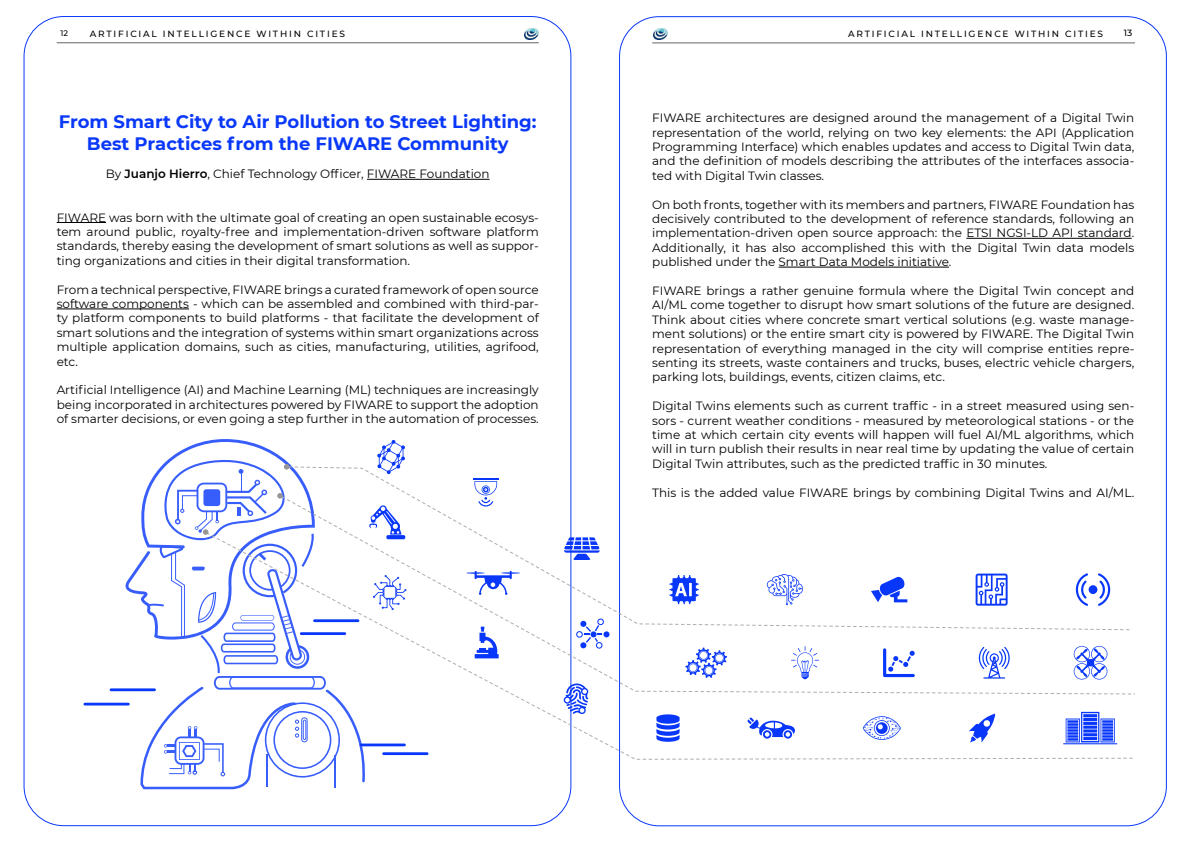
<style>
.page{position:relative;width:1191px;height:842px;background:#fff}
.page>*{position:absolute;margin:0;border:0;box-sizing:border-box;transform-origin:0 0}
.t1{font:700 18px/21.6px "Montserrat";color:#0a38f9;text-align:center}
.t2{font:12px/14.4px "Montserrat";color:#000;text-align:justify}
.t3{font:500 9px "Montserrat";letter-spacing:.2em;color:#000}
.t4{font:500 8px "Montserrat";color:#000}
.s1{font-weight:600}
</style>
<div class="page">
<hr style="left:57px;top:43px;width:482px;height:1px;background:#666667">
<img style="left:525px;top:29px;width:14px;height:10px">
<hr style="left:652px;top:43px;width:483px;height:1px;background:#666667">
<img style="left:653px;top:29px;width:14px;height:10px">
<hr style="left:367px;top:179px;width:122px;height:1px;background:#000">
<hr style="left:57px;top:222px;width:49px;height:1px;background:#000">
<hr style="left:57px;top:309px;width:132px;height:1px;background:#000">
<hr style="left:966px;top:238px;width:165px;height:1px;background:#000">
<hr style="left:778px;top:267px;width:171px;height:1px;background:#000">
<svg style="left:406px;top:532px;width:728px;height:228px"></svg>
<svg style="left:466px;top:571px;width:54px;height:24px"></svg>
<svg style="left:767px;top:574px;width:35px;height:31px"></svg>
<svg style="left:576px;top:618px;width:33px;height:31px"></svg>
<svg style="left:685px;top:648px;width:42px;height:30px"></svg>
<svg style="left:791px;top:646px;width:28px;height:33px"></svg>
<svg style="left:564px;top:683px;width:24px;height:31px"></svg>
<hr style="left:473px;top:478px;width:25px;height:2px;background:#0837fa">
<svg style="left:474px;top:481px;width:23px;height:25px"></svg>
<svg style="left:669px;top:575px;width:29px;height:29px"></svg>
<svg style="left:125px;top:439px;width:281px;height:350px"></svg>
<svg style="left:475px;top:627px;width:23px;height:31px"></svg>
<svg style="left:656px;top:719px;width:23px;height:23px"></svg>
<div style="left:656px;top:714px;width:23px;height:7px;background:#0837fa;border-radius:50%"></div>
<svg style="left:747px;top:717px;width:48px;height:22px"></svg>
<svg style="left:863px;top:716px;width:37px;height:24px"></svg>
<svg style="left:564px;top:537px;width:35px;height:23px"></svg>
<svg style="left:871px;top:576px;width:36px;height:26px"></svg>
<svg style="left:883px;top:648px;width:31px;height:29px"></svg>
<svg style="left:968px;top:714px;width:27px;height:28px"></svg>
<svg style="left:978px;top:647px;width:31px;height:31px"></svg>
<svg style="left:975px;top:574px;width:32px;height:32px"></svg>
<svg style="left:1065px;top:712px;width:49px;height:30px"></svg>
<hr style="left:1063px;top:743px;width:54px;height:1px;background:#0837fa">
<svg style="left:1097px;top:573px;width:13px;height:33px"></svg>
<svg style="left:1075px;top:573px;width:13px;height:33px"></svg>
<div style="left:1088px;top:585px;width:9px;height:9px;background:#0837fa;border-radius:50%"></div>
<svg style="left:1073px;top:646px;width:34px;height:33px"></svg>
<hr style="left:111px;top:688px;width:44px;height:3px;background:#0837fa">
<hr style="left:85px;top:703px;width:43px;height:2px;background:#0837fa">
<hr style="left:314px;top:619px;width:44px;height:3px;background:#0837fa">
<hr style="left:301px;top:632px;width:44px;height:3px;background:#0837fa">
<hr style="left:361px;top:743px;width:43px;height:3px;background:#0837fa">
<hr style="left:383px;top:752px;width:44px;height:3px;background:#0837fa">
<p class="t4" style="left:61px;top:28px;width:9px">12</p>
<p class="t3" style="left:90px;top:28px;width:257px">ARTIFICIAL INTELLIGENCE WITHIN CITIES</p>
<p class="t3" style="left:848px;top:28px;width:257px">ARTIFICIAL INTELLIGENCE WITHIN CITIES</p>
<p class="t3" style="left:1123px;top:27px;width:10px">13</p>
<p class="t1" style="left:59px;top:110px;width:479px">From Smart City to Air Pollution to Street Lighting:<br>Best Practices from the FIWARE Community</p>
<p class="t2" style="left:106px;top:166px;width:385px">By <span class="s1">Juanjo Hierro</span>, Chief Technology Officer, FIWARE Foundation</p>
<p class="t2" style="left:57px;top:210px;width:483px">FIWARE was born with the ultimate goal of creating an open sustainable ecosys-</p>
<p class="t2" style="left:57px;top:224px;width:483px">tem around public, royalty-free and implementation-driven software platform standards, thereby easing the development of smart solutions as well as suppor&shy;ting organizations and cities in their digital transformation.</p>
<p class="t2" style="left:57px;top:282px;width:483px">From a technical perspective, FIWARE brings a curated framework of open source software components - which can be assembled and combined with third-par&shy;ty platform components to build platforms - that facilitate the development of smart solutions and the integration of systems within smart organizations across multiple application domains, such as cities, manufacturing, utilities, agrifood, etc.</p>
<p class="t2" style="left:57px;top:382px;width:483px">Artificial Intelligence (AI) and Machine Learning (ML) techniques are increasingly being incorporated in architectures powered by FIWARE to support the adoption of smarter decisions, or even going a step further in the automation of processes.</p>
<p class="t2" style="left:652px;top:110px;width:483px">FIWARE architectures are designed around the management of a Digital Twin representation of the world, relying on two key elements: the API (Application Programming Interface) which enables updates and access to Digital Twin data, and the definition of models describing the attributes of the interfaces associa&shy;ted with Digital Twin classes.</p>
<p class="t2" style="left:652px;top:197px;width:483px">On both fronts, together with its members and partners, FIWARE Foundation has decisively contributed to the development of reference standards, following an implementation-driven open source approach: the ETSI NGSI-LD API standard.<br>Additionally, it has also accomplished this with the Digital Twin data models published under the Smart Data Models initiative.</p>
<p class="t2" style="left:652px;top:283px;width:483px">FIWARE brings a rather genuine formula where the Digital Twin concept and AI/ML come together to disrupt how smart solutions of the future are designed.<br>Think about cities where concrete smart vertical solutions (e.g. waste manage&shy;ment solutions) or the entire smart city is powered by FIWARE. The Digital Twin representation of everything managed in the city will comprise entities repre&shy;senting its streets, waste containers and trucks, buses, electric vehicle chargers, parking lots, buildings, events, citizen claims, etc.</p>
<p class="t2" style="left:652px;top:398px;width:483px">Digital Twins elements such as current traffic - in a street measured using sen&shy;sors - current weather conditions - measured by meteorological stations - or the time at which certain city events will happen will fuel AI/ML algorithms, which will in turn publish their results in near real time by updating the value of certain Digital Twin attributes, such as the predicted traffic in 30 minutes.</p>
<p class="t2" style="left:652px;top:485px;width:483px">This is the added value FIWARE brings by combining Digital Twins and AI/ML.</p>
</div>
